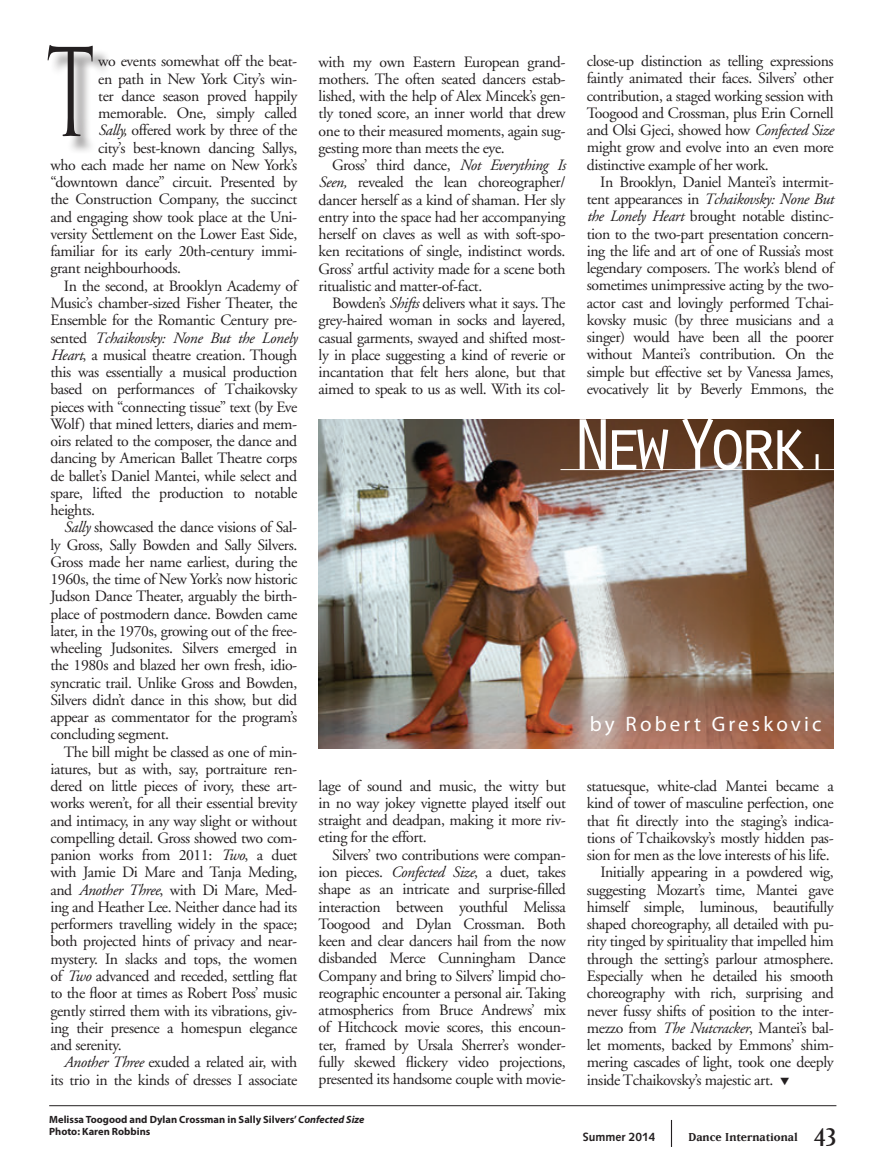
<style>
.page{position:relative;width:894px;height:1166px;background:#fff}
.page>*{position:absolute;margin:0;border:0;box-sizing:border-box;transform-origin:0 0}
.Initial_cap{font:118.5px "Trajan Pro";color:#231f20;scale:.6 1}
.Headline{font:75px "Orator Std";letter-spacing:-.2em;color:#fff}
.Report_byline{font:21px "Myriad Pro";letter-spacing:.15em;color:#fff}
.Body_Text{font:15.75px/17.2px "Adobe Garamond";letter-spacing:-.025em;color:#231f20;text-align:justify}
.t1{font:700 13.5px "Matrix";letter-spacing:.005em;color:#231f20}
.t2{font:700 12px "Syntax";color:#231f20}
.t3{font:700 10.5px "Myriad Pro";color:#231f20}
.s1{font-style:italic}
.s2{font-weight:400;font-size:30px}
</style>
<div class="page">
<svg style="left:671px;top:1120px;width:1px;height:26px"></svg>
<hr style="left:49px;top:1105px;width:787px;height:1px;background:#231f20">
<img style="left:319px;top:419px;width:514px;height:329px">
<div style="left:50px;top:48px;width:61px;height:107px;background:#231f20;opacity:.5"></div>
<hr style="left:560px;top:469px;width:297px;height:1px;background:#fff">
<hr style="left:815px;top:454px;width:3px;height:15px;background:#fff">
<p class="Initial_cap" style="left:46px;top:17px;width:83px">T</p>
<p class="Body_Text" style="left:98px;top:53px;width:201px">wo events somewhat off the beat-</p>
<p class="Body_Text" style="left:98px;top:70px;width:201px">en path in New York City’s win-</p>
<p class="Body_Text" style="left:98px;top:88px;width:201px">ter dance season proved happily</p>
<p class="Body_Text" style="left:98px;top:105px;width:201px">memorable. One, simply called</p>
<p class="Body_Text" style="left:98px;top:122px;width:200px"><span class="s1">Sally,</span> offered work by three of the</p>
<p class="Body_Text" style="left:98px;top:139px;width:201px">city’s best-known dancing Sallys,</p>
<p class="Body_Text" style="left:50px;top:157px;width:248px">who each made her name on New York’s</p>
<p class="Body_Text" style="left:50px;top:174px;width:248px">“downtown dance” circuit. Presented by</p>
<p class="Body_Text" style="left:50px;top:191px;width:248px">the Construction Company, the succinct</p>
<p class="Body_Text" style="left:50px;top:208px;width:248px">and engaging show took place at the Uni-</p>
<p class="Body_Text" style="left:50px;top:226px;width:248px">versity Settlement on the Lower East Side,</p>
<p class="Body_Text" style="left:50px;top:243px;width:248px">familiar for its early 20th-century immi-</p>
<p class="Body_Text" style="left:50px;top:260px;width:132px">grant neighbourhoods.</p>
<p class="Body_Text" style="left:50px;top:277px;width:248px;text-indent:13px">In the second, at Brooklyn Academy of Music’s chamber-sized Fisher Theater, the Ensemble for the Romantic Century pre&shy;sented <span class="s1">Tchaikovsky: None But the Lonely Heart</span>, a musical theatre creation. Though this was essentially a musical production based on performances of Tchaikovsky pieces with “connecting tissue” text (by Eve Wolf) that mined letters, diaries and mem&shy;oirs related to the composer, the dance and dancing by American Ballet Theatre corps de ballet’s Daniel Mantei, while select and spare, lifted the production to notable heights.</p>
<p class="Body_Text" style="left:50px;top:519px;width:248px;text-indent:13px"><span class="s1">Sally</span> showcased the dance visions of Sal&shy;ly Gross, Sally Bowden and Sally Silvers.<br>Gross made her name earliest, during the 1960s, the time of New York’s now historic Judson Dance Theater, arguably the birth&shy;place of postmodern dance. Bowden came later, in the 1970s, growing out of the free&shy;wheeling Judsonites. Silvers emerged in the 1980s and blazed her own fresh, idio&shy;syncratic trail. Unlike Gross and Bowden, Silvers didn’t dance in this show, but did appear as commentator for the program’s concluding segment.</p>
<p class="Body_Text" style="left:50px;top:743px;width:248px;text-indent:13px">The bill might be classed as one of min&shy;iatures, but as with, say, portraiture ren&shy;dered on little pieces of ivory, these art&shy;works weren’t, for all their essential brevity and intimacy, in any way slight or without compelling detail. Gross showed two com&shy;panion works from 2011: <span class="s1">Two</span>, a duet with Jamie Di Mare and Tanja Meding, and <span class="s1">Another Three</span>, with Di Mare, Med&shy;ing and Heather Lee. Neither dance had its performers travelling widely in the space; both projected hints of privacy and near&shy;mystery. In slacks and tops, the women of <span class="s1">Two</span> advanced and receded, settling flat to the floor at times as Robert Poss’ music gently stirred them with its vibrations, giv&shy;ing their presence a homespun elegance and serenity.</p>
<p class="Body_Text" style="left:50px;top:1053px;width:248px;text-align:right"><span class="s1">Another Three</span> exuded a related air, with its trio in the kinds of dresses I associate</p>
<p class="Body_Text" style="left:319px;top:53px;width:248px">with my own Eastern European grand&shy;mothers. The often seated dancers estab&shy;lished, with the help of Alex Mincek’s gen&shy;tly toned score, an inner world that drew one to their measured moments, again sug&shy;gesting more than meets the eye.</p>
<p class="Body_Text" style="left:319px;top:157px;width:248px;text-indent:13px">Gross’ third dance, <span class="s1">Not Everything Is Seen,</span> revealed the lean choreographer/ dancer herself as a kind of shaman. Her sly entry into the space had her accompanying herself on claves as well as with soft-spo&shy;ken recitations of single, indistinct words.<br>Gross’ artful activity made for a scene both ritualistic and matter-of-fact.</p>
<p class="Body_Text" style="left:319px;top:295px;width:248px;text-indent:13px">Bowden’s <span class="s1">Shifts</span> delivers what it says. The grey-haired woman in socks and layered, casual garments, swayed and shifted most&shy;ly in place suggesting a kind of reverie or incantation that felt hers alone, but that aimed to speak to us as well. With its col-</p>
<p class="Body_Text" style="left:319px;top:777px;width:249px">lage of sound and music, the witty but in no way jokey vignette played itself out straight and deadpan, making it more riv&shy;eting for the effort.</p>
<p class="Body_Text" style="left:319px;top:846px;width:249px;text-indent:13px">Silvers’ two contributions were compan&shy;ion pieces. <span class="s1">Confected Size</span>, a duet, takes shape as an intricate and surprise-filled interaction between youthful Melissa Toogood and Dylan Crossman. Both keen and clear dancers hail from the now disbanded Merce Cunningham Dance Company and bring to Silvers’ limpid cho&shy;reographic encounter a personal air. Taking atmospherics from Bruce Andrews’ mix of Hitchcock movie scores, this encoun&shy;ter, framed by Ursala Sherrer’s wonder&shy;fully skewed flickery video projections, presented its handsome couple with movie-</p>
<p class="t3" style="left:49px;top:1112px;width:317px">Melissa Toogood and Dylan Crossman in Sally Silvers’ <span class="s1">Confected Size</span></p>
<p class="t3" style="left:49px;top:1124px;width:103px">Photo: Karen Robbins</p>
<p class="Body_Text" style="left:587px;top:53px;width:248px">close-up distinction as telling expressions faintly animated their faces. Silvers’ other contribution, a staged working session with Toogood and Crossman, plus Erin Cornell and Olsi Gjeci, showed how <span class="s1">Confected Size </span>might grow and evolve into an even more distinctive example of her work.</p>
<p class="Body_Text" style="left:587px;top:174px;width:248px;text-indent:13px">In Brooklyn, Daniel Mantei’s intermit&shy;tent appearances in <span class="s1">Tchaikovsky: None But the Lonely Heart</span> brought notable distinc&shy;tion to the two-part presentation concern&shy;ing the life and art of one of Russia’s most legendary composers. The work’s blend of sometimes unimpressive acting by the two&shy;actor cast and lovingly performed Tchai&shy;kovsky music (by three musicians and a singer) would have been all the poorer without Mantei’s contribution. On the simple but effective set by Vanessa James, evocatively lit by Beverly Emmons, the</p>
<p class="Headline" style="left:570px;top:391px;width:241px">New York</p>
<p class="Report_byline" style="left:590px;top:711px;width:233px">by Robert Greskovic</p>
<p class="Body_Text" style="left:587px;top:778px;width:248px">statuesque, white-clad Mantei became a kind of tower of masculine perfection, one that fit directly into the staging’s indica&shy;tions of Tchaikovsky’s mostly hidden pas&shy;sion for men as the love interests of his life.</p>
<p class="Body_Text" style="left:587px;top:864px;width:248px;text-indent:13px">Initially appearing in a powdered wig, suggesting Mozart’s time, Mantei gave himself simple, luminous, beautifully shaped choreography, all detailed with pu&shy;rity tinged by spirituality that impelled him through the setting’s parlour atmosphere.<br>Especially when he detailed his smooth choreography with rich, surprising and never fussy shifts of position to the inter&shy;mezzo from <span class="s1">The Nutcracker</span>, Mantei’s bal&shy;let moments, backed by Emmons’ shim&shy;mering cascades of light, took one deeply inside Tchaikovsky’s majestic art. ▼</p>
<p class="t2" style="left:583px;top:1129px;width:74px">Summer 2014</p>
<p class="t1" style="left:688px;top:1129px;width:149px">Dance International <span class="s2">43</span></p>
</div>
